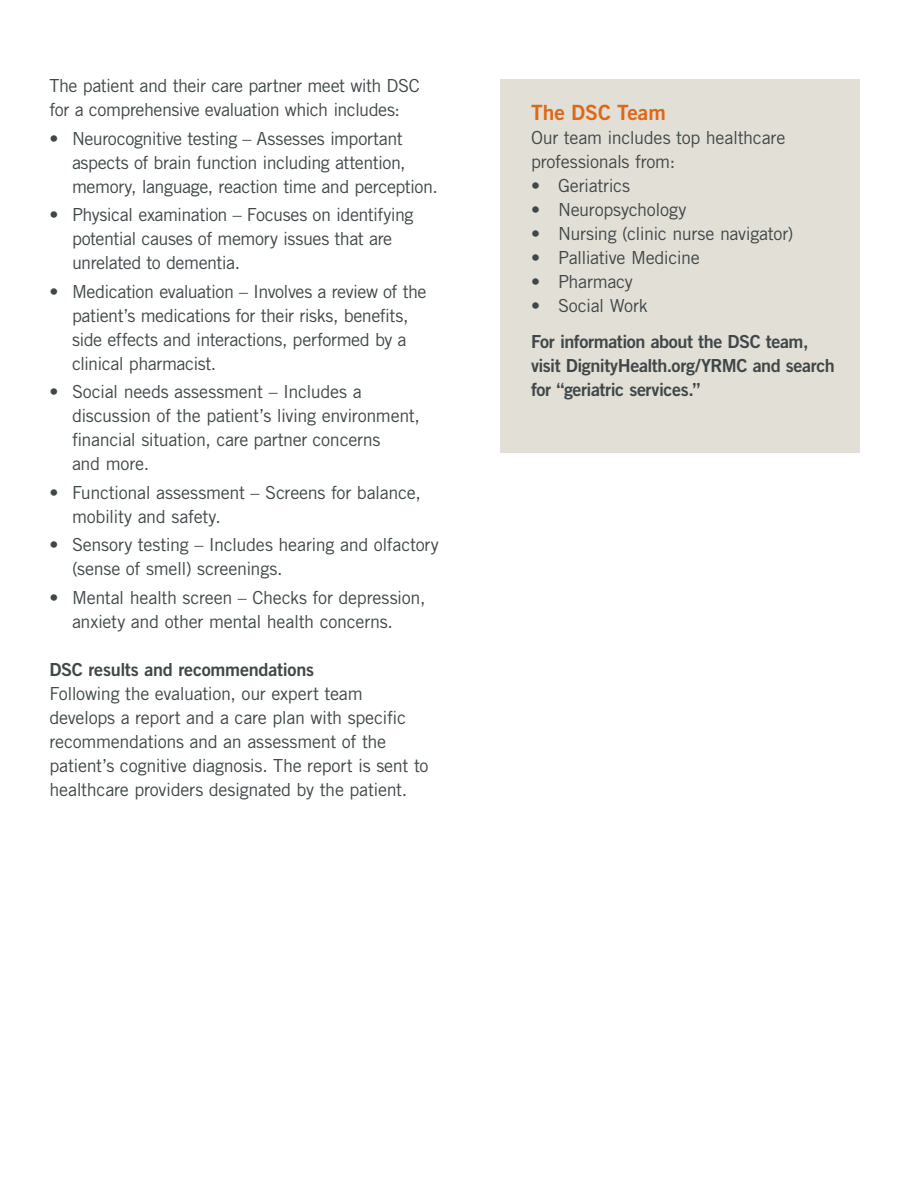
<style>
.page{position:relative;width:918px;height:1188px;background:#fff}
.page>*{position:absolute;margin:0;border:0;box-sizing:border-box;transform-origin:0 0}
.t1{font:21px "Trade Gothic LT Std Bd 2";color:#dd6816}
.t2{font:18px/24px "Trade Gothic LT Std";letter-spacing:-.02em;color:#3f4748}
.t3{font:18px/24px "Trade Gothic LT Std Bd 2";letter-spacing:-.02em;color:#3f4748}
</style>
<div class="page">
<div style="left:500px;top:80px;width:360px;height:373px;background:#e2dfd7"></div>
<p class="t2" style="left:50px;top:74px;width:372px">The patient and their care partner meet with DSC for a comprehensive evaluation which includes:</p>
<p class="t2" style="left:72px;top:126px;width:367px;text-indent:-22px">• Neurocognitive testing – Assesses important aspects of brain function including attention, memory, language, reaction time and perception.</p>
<p class="t2" style="left:72px;top:203px;width:343px;text-indent:-22px">• Physical examination – Focuses on identifying potential causes of memory issues that are unrelated to dementia.</p>
<p class="t2" style="left:72px;top:279px;width:356px;text-indent:-22px">• Medication evaluation – Involves a review of the patient’s medications for their risks, benefits, side effects and interactions, performed by a clinical pharmacist.</p>
<p class="t2" style="left:72px;top:380px;width:349px;text-indent:-22px">• Social needs assessment – Includes a discussion of the patient’s living environment, financial situation, care partner concerns<br>and more.</p>
<p class="t2" style="left:72px;top:480px;width:351px;text-indent:-22px">• Functional assessment – Screens for balance, mobility and safety.</p>
<p class="t2" style="left:72px;top:533px;width:368px;text-indent:-22px">• Sensory testing – Includes hearing and olfactory (sense of smell) screenings.</p>
<p class="t2" style="left:50px;top:585px;width:378px;text-align:center">• Mental health screen – Checks for depression, anxiety and other mental health concerns.</p>
<p class="t3" style="left:50px;top:657px;width:266px">DSC results and recommendations</p>
<p class="t2" style="left:50px;top:681px;width:381px">Following the evaluation, our expert team develops a report and a care plan with specific recommendations and an assessment of the patient’s cognitive diagnosis. The report is sent to healthcare providers designated by the patient.</p>
<p class="t1" style="left:531px;top:100px;width:136px">The DSC Team</p>
<p class="t2" style="left:531px;top:126px;width:256px">Our team includes top healthcare professionals from:</p>
<p class="t2" style="left:531px;top:174px;width:101px">• Geriatrics</p>
<p class="t2" style="left:531px;top:198px;width:157px">• Neuropsychology</p>
<p class="t2" style="left:531px;top:222px;width:264px">• Nursing (clinic nurse navigator)</p>
<p class="t2" style="left:531px;top:246px;width:170px">• Palliative Medicine</p>
<p class="t2" style="left:531px;top:270px;width:103px">• Pharmacy</p>
<p class="t2" style="left:531px;top:293px;width:118px">• Social Work</p>
<p class="t3" style="left:531px;top:329px;width:305px">For information about the DSC team, visit DignityHealth.org/YRMC and search for “geriatric services.”</p>
</div>
